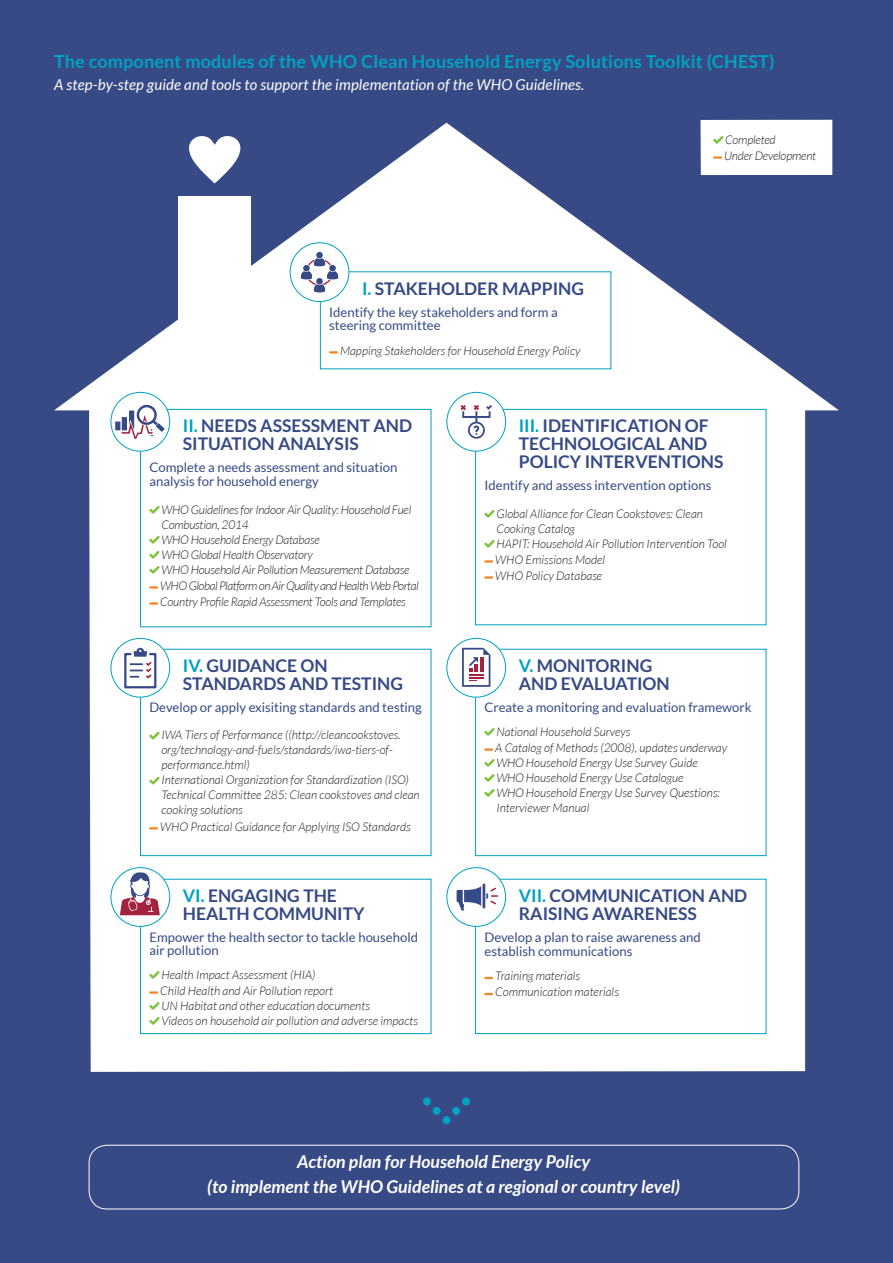
<style>
.page{position:relative;width:893px;height:1263px;background:#374a85}
.page>*{position:absolute;margin:0;border:0;box-sizing:border-box;transform-origin:0 0}
.Body{font:700 18px "Lato";letter-spacing:.01em;color:#01a1c1}
.Body-2{font:italic 700 17.7px/24.8px "Lato";color:#fff;text-align:center}
.Body-3{font:700 17.55px/18px "Lato";color:#374a85}
.Body-4{font:italic 15px "Lato";letter-spacing:.01em;color:#fff}
.Body-5{font:13.05px/13.5px "Lato";color:#374a85}
.Body-6{font:italic 300 12px/15px "Lato";color:#231f20}
.Body-7{font:italic 300 12px/15px "Lato";letter-spacing:-.02em;color:#231f20}
.Body-8{font:italic 300 12px "Lato";letter-spacing:-.04em;color:#231f20}
.s1{color:#01a1c1}
</style>
<div class="page">
<svg style="left:54px;top:123px;width:785px;height:287px"></svg>
<div style="left:89px;top:403px;width:716px;height:669px;background:#fff"></div>
<div style="left:700px;top:120px;width:132px;height:55px;background:#fff"></div>
<svg style="left:713px;top:136px;width:11px;height:8px"></svg>
<svg style="left:713px;top:156px;width:9px;height:3px"></svg>
<div style="left:89px;top:1145px;width:710px;height:64px;border:1px solid #fff;border-radius:18px"></div>
<div style="left:141px;top:409px;width:290px;height:218px;background:#fff"></div>
<svg style="left:149px;top:506px;width:11px;height:8px"></svg>
<svg style="left:149px;top:536px;width:11px;height:8px"></svg>
<svg style="left:149px;top:551px;width:11px;height:8px"></svg>
<svg style="left:149px;top:566px;width:11px;height:8px"></svg>
<svg style="left:149px;top:586px;width:9px;height:3px"></svg>
<svg style="left:149px;top:602px;width:9px;height:3px"></svg>
<div style="left:140px;top:409px;width:291px;height:218px;border:1px solid #01a1c1"></div>
<div style="left:476px;top:409px;width:290px;height:216px;background:#fff"></div>
<svg style="left:484px;top:510px;width:11px;height:8px"></svg>
<svg style="left:484px;top:540px;width:11px;height:8px"></svg>
<svg style="left:484px;top:560px;width:9px;height:3px"></svg>
<svg style="left:484px;top:576px;width:9px;height:3px"></svg>
<div style="left:475px;top:409px;width:291px;height:216px;border:1px solid #01a1c1"></div>
<div style="left:141px;top:649px;width:290px;height:207px;background:#fff"></div>
<svg style="left:149px;top:732px;width:11px;height:7px"></svg>
<svg style="left:149px;top:777px;width:11px;height:7px"></svg>
<svg style="left:149px;top:827px;width:9px;height:2px"></svg>
<div style="left:140px;top:649px;width:291px;height:207px;border:1px solid #01a1c1"></div>
<div style="left:476px;top:649px;width:290px;height:207px;background:#fff"></div>
<svg style="left:484px;top:728px;width:11px;height:8px"></svg>
<svg style="left:484px;top:748px;width:9px;height:3px"></svg>
<svg style="left:484px;top:759px;width:11px;height:8px"></svg>
<svg style="left:484px;top:774px;width:11px;height:8px"></svg>
<svg style="left:484px;top:789px;width:11px;height:8px"></svg>
<div style="left:475px;top:649px;width:291px;height:207px;border:1px solid #01a1c1"></div>
<div style="left:141px;top:879px;width:290px;height:154px;background:#fff"></div>
<svg style="left:149px;top:971px;width:11px;height:8px"></svg>
<svg style="left:149px;top:991px;width:9px;height:3px"></svg>
<svg style="left:149px;top:1002px;width:11px;height:8px"></svg>
<svg style="left:149px;top:1017px;width:11px;height:8px"></svg>
<div style="left:140px;top:879px;width:291px;height:155px;border:1px solid #01a1c1"></div>
<div style="left:476px;top:879px;width:290px;height:154px;background:#fff"></div>
<svg style="left:484px;top:977px;width:9px;height:2px"></svg>
<svg style="left:484px;top:993px;width:9px;height:2px"></svg>
<div style="left:475px;top:879px;width:291px;height:155px;border:1px solid #01a1c1"></div>
<div style="left:320px;top:272px;width:291px;height:97px;background:#fff"></div>
<svg style="left:329px;top:351px;width:9px;height:2px"></svg>
<div style="left:179px;top:196px;width:72px;height:145px;background:#fff"></div>
<svg style="left:189px;top:136px;width:51px;height:47px"></svg>
<div style="left:452px;top:1107px;width:8px;height:8px;background:#01a1c1;border-radius:50%"></div>
<div style="left:433px;top:1107px;width:8px;height:8px;background:#01a1c1;border-radius:50%"></div>
<div style="left:443px;top:1116px;width:7px;height:8px;background:#01a1c1;border-radius:50%"></div>
<div style="left:462px;top:1097px;width:8px;height:8px;background:#01a1c1;border-radius:50%"></div>
<div style="left:423px;top:1097px;width:8px;height:8px;background:#01a1c1;border-radius:50%"></div>
<div style="left:111px;top:392px;width:59px;height:59px;background:#fff;border-radius:50%"></div>
<div style="left:111px;top:392px;width:59px;height:59px;border:1px solid #01a1c1;border-radius:50%"></div>
<div style="left:447px;top:392px;width:59px;height:59px;background:#fff;border-radius:50%"></div>
<div style="left:446px;top:392px;width:60px;height:59px;border:1px solid #01a1c1;border-radius:50%"></div>
<div style="left:290px;top:243px;width:59px;height:59px;background:#fff;border-radius:50%"></div>
<div style="left:290px;top:242px;width:59px;height:60px;border:1px solid #01a1c1;border-radius:50%"></div>
<div style="left:111px;top:638px;width:59px;height:59px;background:#fff;border-radius:50%"></div>
<div style="left:111px;top:638px;width:59px;height:59px;border:1px solid #01a1c1;border-radius:50%"></div>
<div style="left:447px;top:638px;width:59px;height:59px;background:#fff;border-radius:50%"></div>
<div style="left:446px;top:638px;width:60px;height:59px;border:1px solid #01a1c1;border-radius:50%"></div>
<div style="left:111px;top:868px;width:59px;height:58px;background:#fff;border-radius:50%"></div>
<div style="left:111px;top:867px;width:59px;height:60px;border:1px solid #01a1c1;border-radius:50%"></div>
<div style="left:447px;top:868px;width:59px;height:58px;background:#fff;border-radius:50%"></div>
<div style="left:446px;top:867px;width:60px;height:60px;border:1px solid #01a1c1;border-radius:50%"></div>
<div style="left:316px;top:252px;width:7px;height:6px;background:#374a85;border-radius:50%"></div>
<svg style="left:301px;top:258px;width:37px;height:34px"></svg>
<svg style="left:115px;top:404px;width:49px;height:35px"></svg>
<svg style="left:460px;top:405px;width:32px;height:34px"></svg>
<svg style="left:124px;top:648px;width:32px;height:40px"></svg>
<svg style="left:462px;top:648px;width:28px;height:39px"></svg>
<svg style="left:120px;top:872px;width:40px;height:43px"></svg>
<hr style="left:482px;top:883px;width:3px;height:25px;background:#374a85">
<svg style="left:457px;top:886px;width:41px;height:24px"></svg>
<p class="Body" style="left:54px;top:52px;width:722px">The component modules of the WHO Clean Household Energy Solutions Toolkit (CHEST)</p>
<p class="Body-4" style="left:54px;top:76px;width:532px">A step-by-step guide and tools to support the implementation of the WHO Guidelines.</p>
<p class="Body-3" style="left:362px;top:279px;width:224px"><span class="s1">I.</span> STAKEHOLDER MAPPING</p>
<p class="Body-5" style="left:329px;top:305px;width:230px">Identify the key stakeholders and form a steering committee</p>
<p class="Body-6" style="left:340px;top:343px;width:242px">Mapping Stakeholders for Household Energy Policy</p>
<p class="Body-7" style="left:725px;top:132px;width:52px">Completed</p>
<p class="Body-7" style="left:724px;top:148px;width:94px">Under Development</p>
<p class="Body-3" style="left:183px;top:417px;width:231px"><span class="s1">II.</span> NEEDS ASSESSMENT AND<br>SITUATION ANALYSIS</p>
<p class="Body-5" style="left:149px;top:461px;width:249px">Complete a needs assessment and situation analysis for household energy</p>
<p class="Body-7" style="left:161px;top:502px;width:251px">WHO Guidelines for Indoor Air Quality: Household Fuel<br>Combustion, 2014</p>
<p class="Body-7" style="left:161px;top:532px;width:160px">WHO Household Energy Database</p>
<p class="Body-7" style="left:161px;top:547px;width:153px">WHO Global Health Observatory</p>
<p class="Body-7" style="left:161px;top:562px;width:250px">WHO Household Air Pollution Measurement Database</p>
<p class="Body-8" style="left:160px;top:579px;width:260px">WHO Global Platform on Air Quality and Health Web Portal</p>
<p class="Body-7" style="left:160px;top:594px;width:247px">Country Profile Rapid Assessment Tools and Templates</p>
<p class="Body-3" style="left:183px;top:657px;width:222px;line-height:17.5px"><span class="s1">IV.</span> GUIDANCE ON<br>STANDARDS AND TESTING</p>
<p class="Body-5" style="left:149px;top:700px;width:274px">Develop or apply exisiting standards and testing</p>
<p class="Body-6" style="left:161px;top:728px;width:241px">IWA Tiers of Performance ((http://cleancookstoves. org/technology-and-fuels/standards/iwa-tiers-of&shy;performance.html)</p>
<p class="Body-6" style="left:161px;top:773px;width:260px">International Organization for Standardization (ISO)<br>Technical Committee 285: Clean cookstoves and clean cooking solutions</p>
<p class="Body-6" style="left:160px;top:819px;width:252px">WHO Practical Guidance for Applying ISO Standards</p>
<p class="Body-3" style="left:183px;top:887px;width:183px;line-height:17.5px"><span class="s1">VI.</span> ENGAGING THE<br>HEALTH COMMUNITY</p>
<p class="Body-5" style="left:149px;top:930px;width:270px">Empower the health sector to tackle household air pollution</p>
<p class="Body-6" style="left:161px;top:967px;width:156px">Health Impact Assessment (HIA)</p>
<p class="Body-6" style="left:160px;top:983px;width:174px">Child Health and Air Pollution report</p>
<p class="Body-6" style="left:161px;top:998px;width:210px">UN Habitat and other education documents</p>
<p class="Body-6" style="left:161px;top:1013px;width:258px">Videos on household air pollution and adverse impacts</p>
<p class="Body-3" style="left:519px;top:417px;width:206px"><span class="s1">III.</span> IDENTIFICATION OF<br>TECHNOLOGICAL AND<br>POLICY INTERVENTIONS</p>
<p class="Body-5" style="left:484px;top:478px;width:229px">Identify and assess intervention options</p>
<p class="Body-6" style="left:496px;top:506px;width:208px">Global Alliance for Clean Cookstoves: Clean<br>Cooking Catalog</p>
<p class="Body-6" style="left:496px;top:536px;width:232px">HAPIT: Household Air Pollution Intervention Tool</p>
<p class="Body-6" style="left:495px;top:552px;width:112px">WHO Emissions Model</p>
<p class="Body-6" style="left:495px;top:568px;width:109px">WHO Policy Database</p>
<p class="Body-3" style="left:519px;top:656px;width:153px"><span class="s1">V.</span> MONITORING<br>AND EVALUATION</p>
<p class="Body-5" style="left:484px;top:701px;width:269px">Create a monitoring and evaluation framework</p>
<p class="Body-6" style="left:496px;top:724px;width:136px">National Household Surveys</p>
<p class="Body-6" style="left:495px;top:740px;width:233px">A Catalog of Methods (2008), updates underway</p>
<p class="Body-6" style="left:496px;top:755px;width:203px">WHO Household Energy Use Survey Guide</p>
<p class="Body-6" style="left:496px;top:770px;width:189px">WHO Household Energy Use Catalogue</p>
<p class="Body-6" style="left:496px;top:785px;width:225px">WHO Household Energy Use Survey Questions:<br>Interviewer Manual</p>
<p class="Body-3" style="left:519px;top:886px;width:230px"><span class="s1">VII.</span> COMMUNICATION AND<br>RAISING AWARENESS</p>
<p class="Body-5" style="left:484px;top:931px;width:218px">Develop a plan to raise awareness and establish communications</p>
<p class="Body-6" style="left:495px;top:969px;width:86px">Training materials</p>
<p class="Body-6" style="left:495px;top:985px;width:125px">Communication materials</p>
<p class="Body-2" style="left:207px;top:1150px;width:474px">Action plan for Household Energy Policy<br>(to implement the WHO Guidelines at a regional or country level)</p>
</div>
